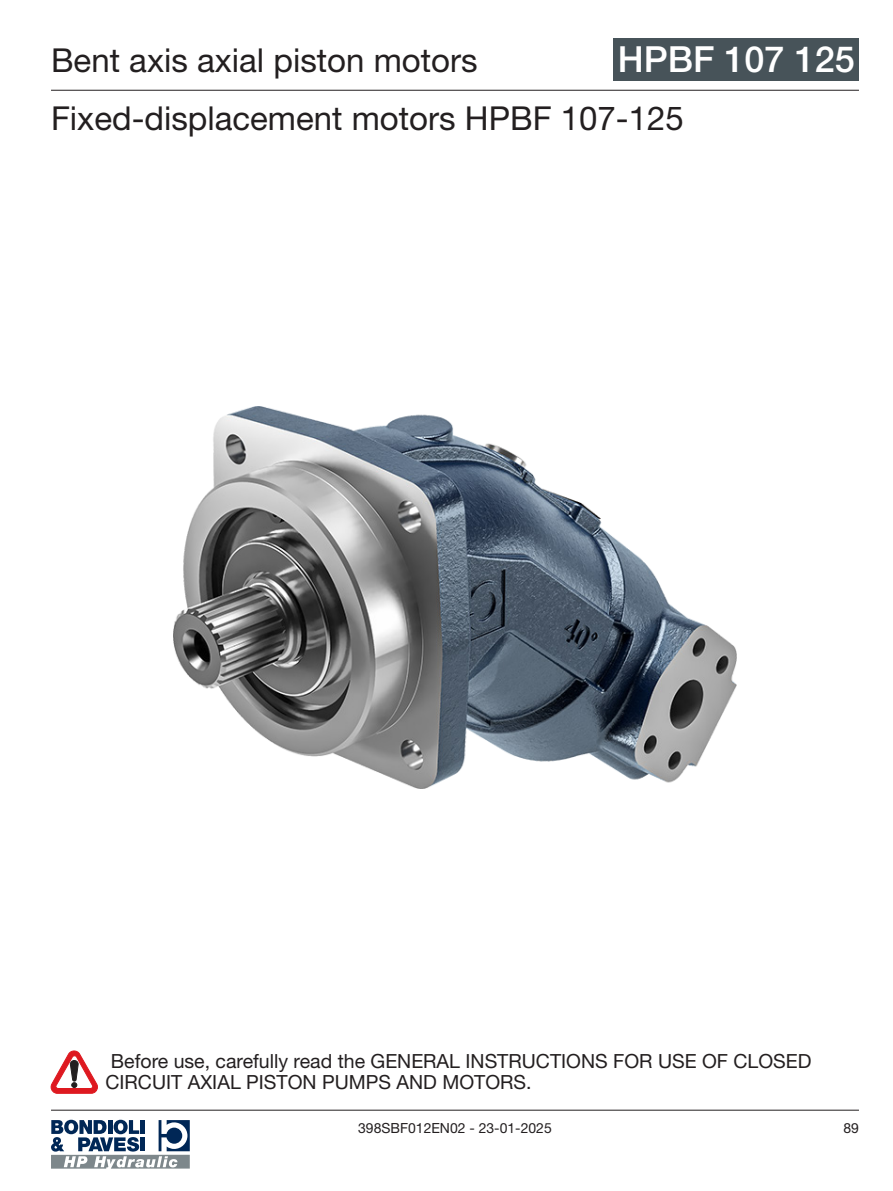
<style>
.page{position:relative;width:893px;height:1191px;background:#fff}
.page>*{position:absolute;margin:0;border:0;box-sizing:border-box;transform-origin:0 0}
.t1{font:500 36px "Helvetica Neue LT Std";color:#fff}
.t2{font:33px "Helvetica Neue LT Std";color:#231f20}
.t3{font:19.5px/21px "Helvetica Neue LT Std";color:#231f20}
.t4{font:13.95px "Helvetica Neue LT Std";color:#231f20}
</style>
<div class="page">
<hr style="left:51px;top:90px;width:808px;height:1px;background:#231f20">
<hr style="left:51px;top:1109px;width:808px;height:1px;background:#231f20">
<svg style="left:51px;top:1119px;width:139px;height:49px"></svg>
<div style="left:614px;top:38px;width:245px;height:43px;background:#475359"></div>
<img style="left:173px;top:406px;width:564px;height:382px">
<svg style="left:51px;top:1050px;width:47px;height:43px"></svg>
<h2 class="t2" style="left:51px;top:41px;width:428px">Bent axis axial piston motors</h2>
<h1 class="t1" style="left:618px;top:38px;width:238px">HPBF 107 125</h1>
<h2 class="t2" style="left:51px;top:98px;width:634px">Fixed-displacement motors HPBF 107-125</h2>
<p class="t3" style="left:105px;top:1050px;width:708px">Before use, carefully read the GENERAL INSTRUCTIONS FOR USE OF CLOSED<br>CIRCUIT AXIAL PISTON PUMPS AND MOTORS.</p>
<p class="t4" style="left:358px;top:1119px;width:195px">398SBF012EN02 - 23-01-2025</p>
<p class="t4" style="left:843px;top:1119px;width:17px">89</p>
</div>
